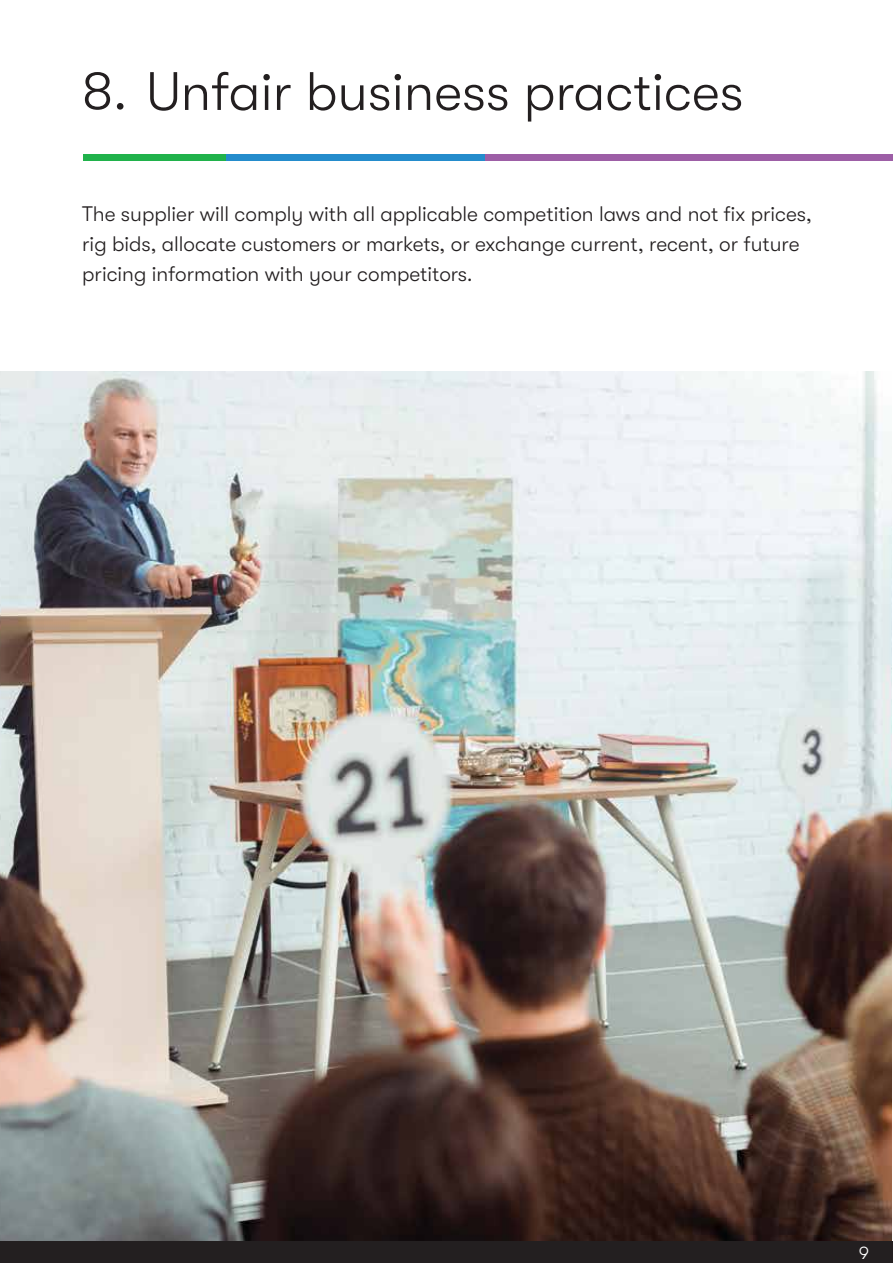
<style>
.page{position:relative;width:893px;height:1263px;background:#fff}
.page>*{position:absolute;margin:0;border:0;box-sizing:border-box;transform-origin:0 0}
.t1{font:300 54px "GT Walsheim";color:#231f20}
.t2{font:300 21px/30px "GT Walsheim";color:#231f20}
.t3{font:300 18px "GT Walsheim";color:#fff}
</style>
<div class="page">
<img style="left:0;top:371px;width:892px;height:870px">
<div style="left:83px;top:154px;width:164px;height:7px;background:#20b24b"></div>
<div style="left:227px;top:154px;width:258px;height:7px;background:#248ccc"></div>
<div style="left:485px;top:154px;width:408px;height:7px;background:#9d5ea6"></div>
<div style="left:0;top:1241px;width:893px;height:22px;background:#231f20"></div>
<h1 class="t1" style="left:82px;top:61px;width:663px">8. Unfair business practices</h1>
<p class="t2" style="left:82px;top:199px;width:731px">The supplier will comply with all applicable competition laws and not fix prices, rig bids, allocate customers or markets, or exchange current, recent, or future pricing information with your competitors.</p>
<p class="t3" style="left:859px;top:1242px;width:11px">9</p>
</div>
